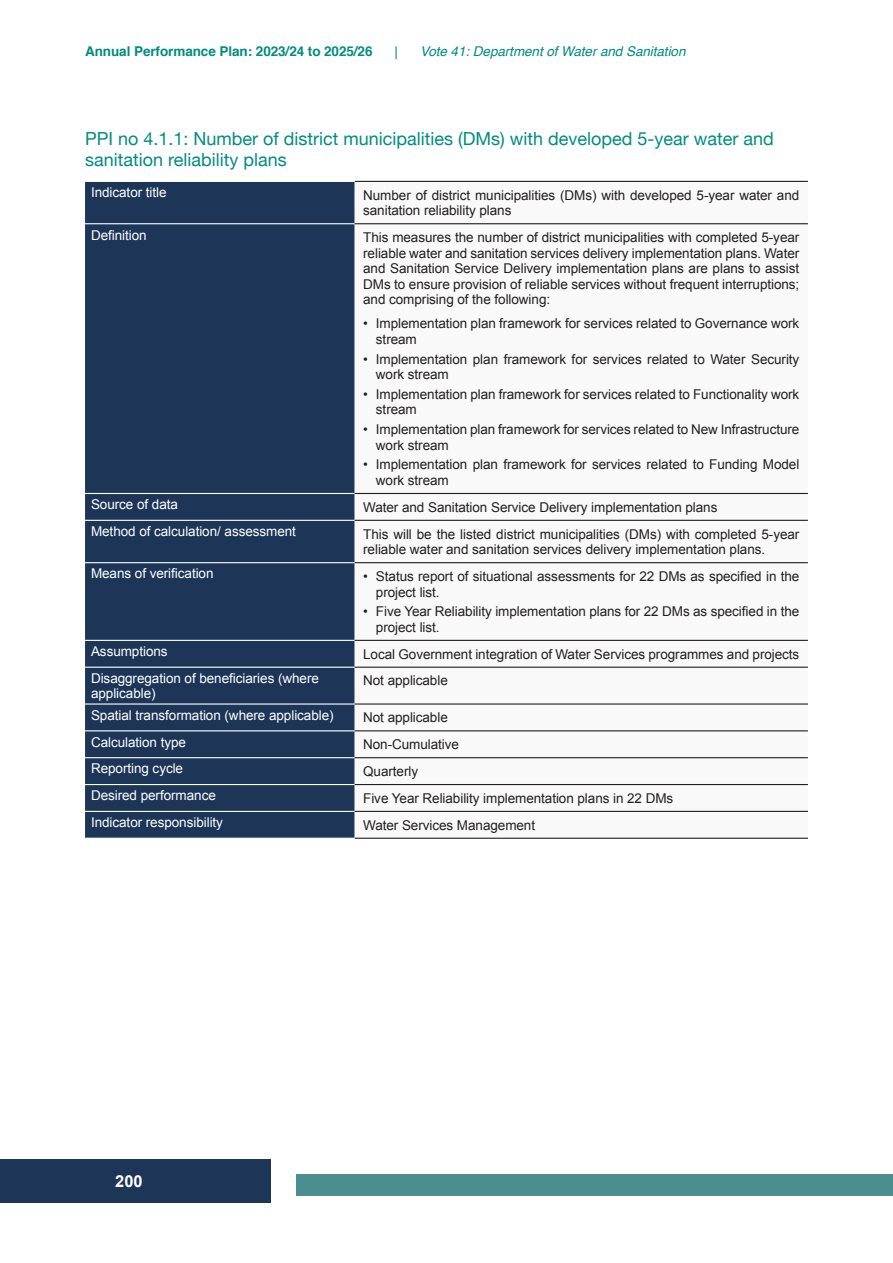
<style>
.page{position:relative;width:893px;height:1263px;background:#fff}
.page>*{position:absolute;margin:0;border:0;box-sizing:border-box;transform-origin:0 0}
.t1{font:18px/21.6px "Helvetica Neue";color:#028c7f}
.t2{font:700 16.5px "Arial";color:#fff}
.t3{font:13.5px/15.6px "Arial";letter-spacing:-.005em;color:#231f20}
.t4{font:13.5px/15px "Arial";letter-spacing:-.005em;color:#fff}
.t5{font:700 13.5px "Helvetica";letter-spacing:-.005em;color:#028c7f}
.t6{font:italic 13.5px "Helvetica";letter-spacing:-.005em;color:#028c7f}
.t7{font:13.5px "Arial";color:#028c7f}
</style>
<div class="page">
<div style="left:296px;top:1174px;width:597px;height:7px;background:#4c8d90"></div>
<div style="left:296px;top:1180px;width:597px;height:8px;background:#4c8d90"></div>
<div style="left:296px;top:1188px;width:597px;height:7px;background:#4c8d90"></div>
<div style="left:172px;top:1159px;width:99px;height:44px;background:#1d3658"></div>
<div style="left:0;top:1159px;width:109px;height:44px;background:#1d3658"></div>
<div style="left:86px;top:1159px;width:85px;height:44px;background:#1d3658"></div>
<div style="left:85px;top:182px;width:270px;height:656px;background:#1d3658"></div>
<svg style="left:355px;top:224px;width:453px;height:614px"></svg>
<hr style="left:85px;top:223px;width:270px;height:1px;background:#fff">
<hr style="left:85px;top:493px;width:270px;height:1px;background:#fff">
<hr style="left:85px;top:520px;width:270px;height:1px;background:#fff">
<hr style="left:85px;top:562px;width:270px;height:1px;background:#fff">
<hr style="left:85px;top:640px;width:270px;height:1px;background:#fff">
<hr style="left:85px;top:667px;width:270px;height:1px;background:#fff">
<hr style="left:85px;top:703px;width:270px;height:2px;background:#fff">
<hr style="left:85px;top:730px;width:270px;height:1px;background:#fff">
<hr style="left:85px;top:757px;width:270px;height:1px;background:#fff">
<hr style="left:85px;top:784px;width:270px;height:1px;background:#fff">
<hr style="left:85px;top:811px;width:270px;height:1px;background:#fff">
<hr style="left:355px;top:223px;width:453px;height:1px;background:#231f20">
<hr style="left:355px;top:493px;width:453px;height:1px;background:#231f20">
<hr style="left:355px;top:520px;width:453px;height:1px;background:#231f20">
<hr style="left:355px;top:562px;width:453px;height:1px;background:#231f20">
<hr style="left:355px;top:640px;width:453px;height:1px;background:#231f20">
<hr style="left:355px;top:667px;width:453px;height:1px;background:#231f20">
<hr style="left:355px;top:703px;width:453px;height:2px;background:#231f20">
<hr style="left:355px;top:730px;width:453px;height:1px;background:#231f20">
<hr style="left:355px;top:757px;width:453px;height:1px;background:#231f20">
<hr style="left:355px;top:784px;width:453px;height:1px;background:#231f20">
<hr style="left:355px;top:811px;width:453px;height:1px;background:#231f20">
<hr style="left:355px;top:181px;width:453px;height:1px;background:#231f20">
<hr style="left:355px;top:838px;width:453px;height:1px;background:#231f20">
<p class="t5" style="left:85px;top:40px;width:289px">Annual Performance Plan: 2023/24 to 2025/26</p>
<p class="t7" style="left:395px;top:42px;width:5px">|</p>
<p class="t6" style="left:420px;top:41px;width:267px">Vote 41: Department of Water and Sanitation</p>
<h1 class="t1" style="left:85px;top:129px;width:690px">PPI no 4.1.1: Number of district municipalities (DMs) with developed 5-year water and sanitation reliability plans</h1>
<p class="t4" style="left:91px;top:185px;width:77px">Indicator title</p>
<p class="t3" style="left:363px;top:187px;width:438px">Number of district municipalities (DMs) with developed 5-year water and sanitation reliability plans</p>
<p class="t4" style="left:91px;top:227px;width:57px">Definition</p>
<p class="t3" style="left:363px;top:230px;width:438px;text-align:justify">This measures the number of district municipalities with completed 5-year reliable water and sanitation services delivery implementation plans. Water and Sanitation Service Delivery implementation plans are plans to assist DMs to ensure provision of reliable services without frequent interruptions; and comprising of the following:</p>
<p class="t3" style="left:376px;top:316px;width:425px;text-indent:-13px">• Implementation plan framework for services related to Governance work stream</p>
<p class="t3" style="left:376px;top:351px;width:425px;text-indent:-13px">• Implementation plan framework for services related to Water Security work stream</p>
<p class="t3" style="left:376px;top:386px;width:425px;text-indent:-13px">• Implementation plan framework for services related to Functionality work stream</p>
<p class="t3" style="left:376px;top:422px;width:425px;text-indent:-13px">• Implementation plan framework for services related to New Infrastructure work stream</p>
<p class="t3" style="left:376px;top:457px;width:425px;text-indent:-13px">• Implementation plan framework for services related to Funding Model work stream</p>
<p class="t4" style="left:91px;top:497px;width:88px">Source of data</p>
<p class="t3" style="left:363px;top:499px;width:356px">Water and Sanitation Service Delivery implementation plans</p>
<p class="t4" style="left:91px;top:524px;width:206px">Method of calculation/ assessment</p>
<p class="t3" style="left:363px;top:526px;width:438px">This will be the listed district municipalities (DMs) with completed 5-year reliable water and sanitation services delivery implementation plans.</p>
<p class="t4" style="left:91px;top:566px;width:124px">Means of verification</p>
<p class="t3" style="left:376px;top:569px;width:425px;text-indent:-13px">• Status report of situational assessments for 22 DMs as specified in the project list.</p>
<p class="t3" style="left:376px;top:604px;width:425px;text-indent:-13px">• Five Year Reliability implementation plans for 22 DMs as specified in the project list.</p>
<p class="t4" style="left:91px;top:644px;width:78px">Assumptions</p>
<p class="t3" style="left:363px;top:646px;width:438px">Local Government integration of Water Services programmes and projects</p>
<p class="t4" style="left:91px;top:671px;width:229px">Disaggregation of beneficiaries (where applicable)</p>
<p class="t3" style="left:363px;top:673px;width:86px">Not applicable</p>
<p class="t4" style="left:91px;top:708px;width:244px">Spatial transformation (where applicable)</p>
<p class="t3" style="left:363px;top:710px;width:86px">Not applicable</p>
<p class="t4" style="left:91px;top:734px;width:97px">Calculation type</p>
<p class="t3" style="left:363px;top:737px;width:97px">Non-Cumulative</p>
<p class="t4" style="left:91px;top:761px;width:94px">Reporting cycle</p>
<p class="t3" style="left:363px;top:763px;width:56px">Quarterly</p>
<p class="t4" style="left:91px;top:788px;width:126px">Desired performance</p>
<p class="t3" style="left:363px;top:790px;width:312px">Five Year Reliability implementation plans in 22 DMs</p>
<p class="t4" style="left:91px;top:815px;width:133px">Indicator responsibility</p>
<p class="t3" style="left:363px;top:817px;width:173px">Water Services Management</p>
<p class="t2" style="left:115px;top:1170px;width:29px">200</p>
</div>
